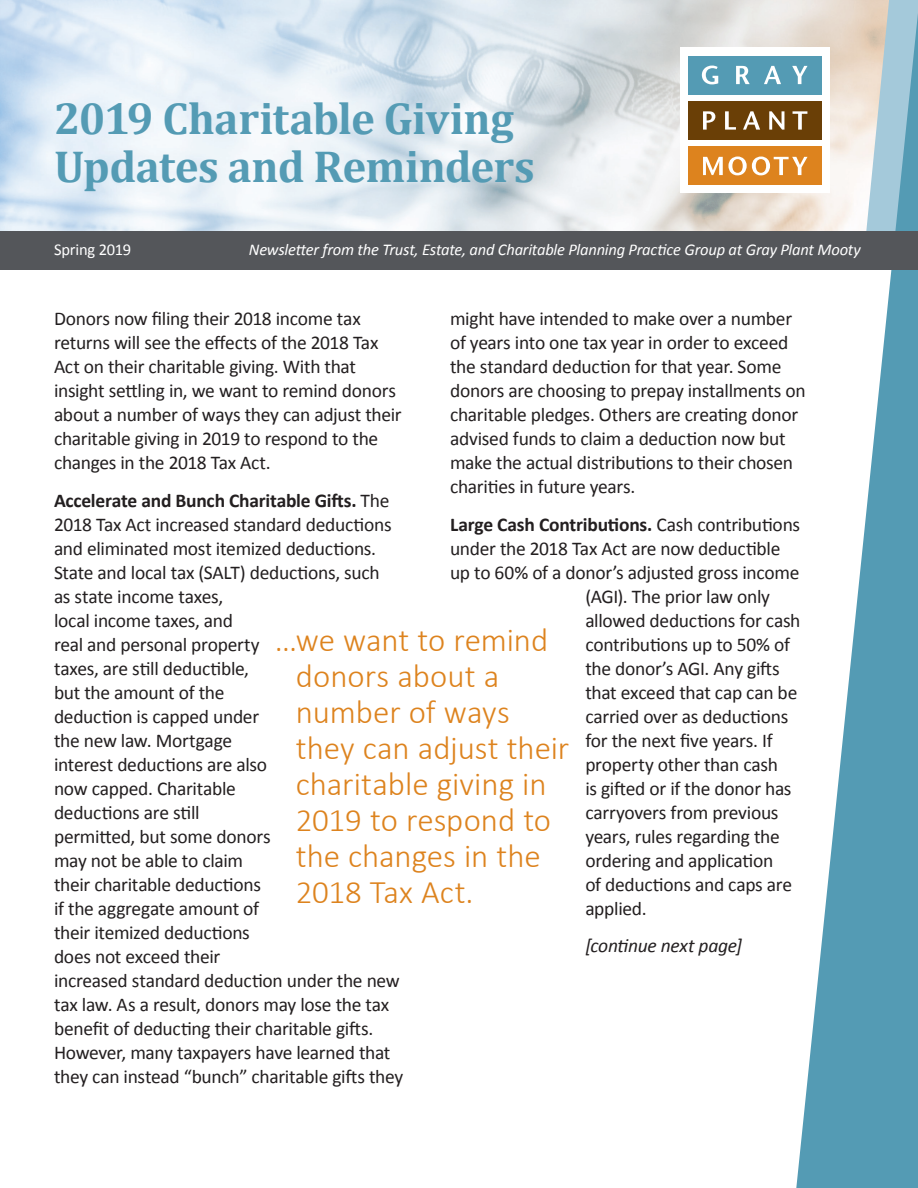
<style>
.page{position:relative;width:918px;height:1188px;background:#fff}
.page>*{position:absolute;margin:0;border:0;box-sizing:border-box;transform-origin:0 0}
.Headline{font:700 45px "Cambria";letter-spacing:-.015em;color:#549bb4}
.Body{font:300 33px/36px "Calibri";color:#dd831e}
.Body-2{font:19.5px/24px "Calibri";letter-spacing:-.015em;color:#231f20}
.Body-3{font:700 19.5px "Calibri";letter-spacing:-.01em;color:#231f20}
.Body-4{font:italic 19.5px "Calibri";letter-spacing:-.015em;color:#231f20}
.t1{font:italic 16.5px "Calibri";letter-spacing:-.015em;color:#fff}
.t2{font:16.5px "Calibri";letter-spacing:-.01em;color:#fff}
.s1{font-weight:700}
.s2{font-weight:400}
</style>
<div class="page">
<img style="left:0;top:0;width:864px;height:231px">
<svg style="left:864px;top:0;width:54px;height:13px"></svg>
<svg style="left:796px;top:13px;width:122px;height:1175px;fill:#549bb4"></svg>
<div style="left:0;top:231px;width:918px;height:39px;background:#54565a"></div>
<div style="left:680px;top:48px;width:149px;height:145px;background:#fff"></div>
<div style="left:688px;top:56px;width:134px;height:38px;background:#549bb4"></div>
<svg style="left:736px;top:66px;width:14px;height:18px"></svg>
<svg style="left:764px;top:66px;width:17px;height:18px"></svg>
<svg style="left:792px;top:66px;width:16px;height:18px"></svg>
<svg style="left:702px;top:66px;width:16px;height:18px"></svg>
<div style="left:688px;top:101px;width:134px;height:39px;background:#6a3f06"></div>
<svg style="left:725px;top:111px;width:11px;height:19px"></svg>
<svg style="left:743px;top:111px;width:17px;height:19px"></svg>
<svg style="left:769px;top:111px;width:15px;height:19px"></svg>
<svg style="left:793px;top:111px;width:14px;height:19px"></svg>
<svg style="left:703px;top:111px;width:12px;height:19px"></svg>
<div style="left:688px;top:146px;width:134px;height:39px;background:#dd831e"></div>
<svg style="left:703px;top:157px;width:105px;height:18px"></svg>
<p class="Headline" style="left:54px;top:87px;width:461px">2019 Charitable Giving</p>
<p class="Headline" style="left:54px;top:135px;width:482px">Updates and Reminders</p>
<p class="t2" style="left:54px;top:240px;width:79px">Spring 2019</p>
<p class="t1" style="left:249px;top:239px;width:614px">Newsletter from the Trust, Estate, and Charitable Planning Practice Group at Gray Plant Mooty</p>
<p class="Body-2" style="left:54px;top:306px;width:349px">Donors now filing their 2018 income tax returns will see the effects of the 2018 Tax Act on their charitable giving. With that insight settling in, we want to remind donors about a number of ways they can adjust their charitable giving in 2019 to respond to the changes in the 2018 Tax Act.</p>
<p class="Body-2" style="left:54px;top:487px;width:351px"><span class="s1">Accelerate and Bunch Charitable Gifts.</span> The<br>2018 Tax Act increased standard deductions and eliminated most itemized deductions.<br>State and local tax (SALT) deductions, such<br>as state income taxes,<br>local income taxes, and<br>real and personal property<br>taxes, are still deductible,<br>but the amount of the<br>deduction is capped under<br>the new law. Mortgage<br>interest deductions are also<br>now capped. Charitable<br>deductions are still<br>permitted, but some donors<br>may not be able to claim<br>their charitable deductions<br>if the aggregate amount of<br>their itemized deductions<br>does not exceed their<br>increased standard deduction under the new tax law. As a result, donors may lose the tax benefit of deducting their charitable gifts.<br>However, many taxpayers have learned that they can instead “bunch” charitable gifts they</p>
<p class="Body-2" style="left:450px;top:306px;width:357px">might have intended to make over a number of years into one tax year in order to exceed the standard deduction for that year. Some donors are choosing to prepay installments on charitable pledges. Others are creating donor advised funds to claim a deduction now but make the actual distributions to their chosen charities in future years.</p>
<p class="Body-3" style="left:450px;top:512px;width:352px">Large Cash Contributions. <span class="s2">Cash contributions</span></p>
<p class="Body-2" style="left:450px;top:535px;width:332px">under the 2018 Tax Act are now deductible</p>
<p class="Body-2" style="left:450px;top:559px;width:351px">up to 60% of a donor’s adjusted gross income</p>
<p class="Body-2" style="left:585px;top:583px;width:186px">(AGI). The prior law only</p>
<p class="Body-2" style="left:585px;top:607px;width:217px">allowed deductions for cash</p>
<p class="Body-2" style="left:585px;top:631px;width:206px">contributions up to 50% of</p>
<p class="Body-2" style="left:585px;top:655px;width:196px">the donor’s AGI. Any gifts</p>
<p class="Body-2" style="left:585px;top:679px;width:214px">that exceed that cap can be</p>
<p class="Body-2" style="left:585px;top:703px;width:205px">carried over as deductions</p>
<p class="Body-2" style="left:585px;top:727px;width:189px">for the next five years. If</p>
<p class="Body-2" style="left:585px;top:751px;width:194px">property other than cash</p>
<p class="Body-2" style="left:585px;top:775px;width:208px">is gifted or if the donor has</p>
<p class="Body-2" style="left:585px;top:799px;width:195px">carryovers from previous</p>
<p class="Body-2" style="left:585px;top:823px;width:196px">years, rules regarding the</p>
<p class="Body-2" style="left:585px;top:847px;width:190px">ordering and application</p>
<p class="Body-2" style="left:585px;top:871px;width:208px">of deductions and caps are</p>
<p class="Body-2" style="left:585px;top:895px;width:63px">applied.</p>
<p class="Body-4" style="left:585px;top:932px;width:158px">[continue next page]</p>
<p class="Body" style="left:296px;top:620px;width:275px;text-indent:-21px">…we want to remind donors about a number of ways they can adjust their charitable giving in<br>2019 to respond to the changes in the<br>2018 Tax Act.</p>
</div>
